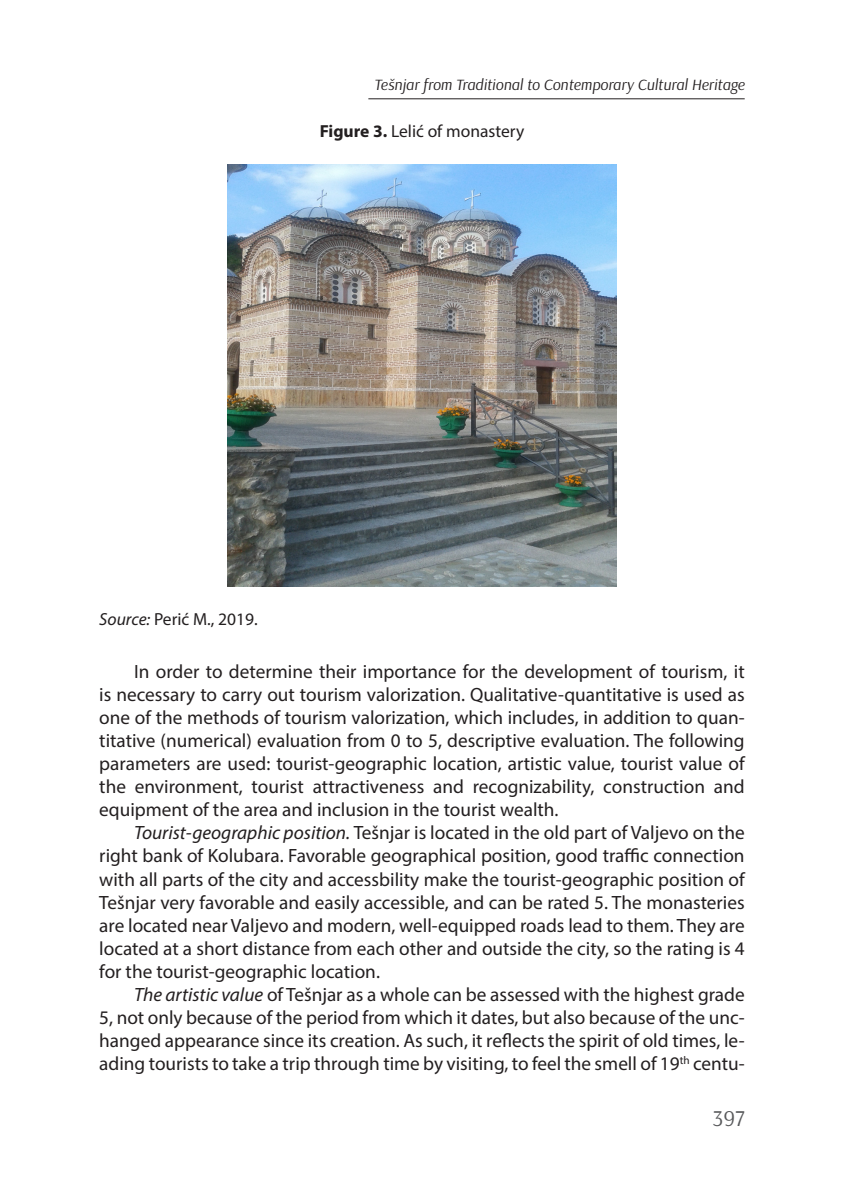
<style>
.page{position:relative;width:844px;height:1191px;background:#fff}
.page>*{position:absolute;margin:0;border:0;box-sizing:border-box;transform-origin:0 0}
.t1{font:22.75px "Arsenal";color:#57585a}
.Tekst{font:19.25px/23.1px "Myriad Pro";color:#231f20;text-align:justify}
.Slika_potpis{font:17.5px "Myriad Pro";color:#231f20}
.Slika_Izvor_-_levo{font:17.5px "Myriad Pro";color:#231f20}
.t2{font:italic 15.75px "Arsenal";color:#231f20}
.s1{font-weight:700}
.s2{font-style:italic}
</style>
<div class="page">
<hr style="left:368px;top:98px;width:376px;height:1px;background:#231f20">
<img style="left:227px;top:165px;width:389px;height:421px">
<p class="t2" style="left:374px;top:75px;width:372px">Tešnjar from Traditional to Contemporary Cultural Heritage</p>
<p class="Slika_potpis" style="left:319px;top:120px;width:206px"><span class="s1">Figure 3.</span> Lelić of monastery</p>
<p class="Slika_Izvor_-_levo" style="left:99px;top:608px;width:160px"><span class="s2">Source:</span> Perić M., 2019.</p>
<p class="Tekst" style="left:99px;top:659px;width:646px;text-indent:35px">In order to determine their importance for the development of tourism, it is necessary to carry out tourism valorization. Qualitative-quantitative is used as one of the methods of tourism valorization, which includes, in addition to quan&shy;titative (numerical) evaluation from 0 to 5, descriptive evaluation. The following parameters are used: tourist-geographic location, artistic value, tourist value of the environment, tourist attractiveness and recognizability, construction and equipment of the area and inclusion in the tourist wealth.</p>
<p class="Tekst" style="left:99px;top:821px;width:646px;text-indent:35px"><span class="s2">Tourist-geographic position.</span> Tešnjar is located in the old part of Valjevo on the right bank of Kolubara. Favorable geographical position, good traffic connection with all parts of the city and accessbility make the tourist-geographic position of Tešnjar very favorable and easily accessible, and can be rated 5. The monasteries are located near Valjevo and modern, well-equipped roads lead to them. They are located at a short distance from each other and outside the city, so the rating is 4 for the tourist-geographic location.</p>
<p class="Tekst" style="left:99px;top:982px;width:646px;text-indent:35px"><span class="s2">The artistic value</span> of Tešnjar as a whole can be assessed with the highest grade 5, not only because of the period from which it dates, but also because of the unc&shy;hanged appearance since its creation. As such, it reflects the spirit of old times, le&shy;ading tourists to take a trip through time by visiting, to feel the smell of 19<sup>th</sup> centu-</p>
<p class="t1" style="left:712px;top:1104px;width:34px">397</p>
</div>
